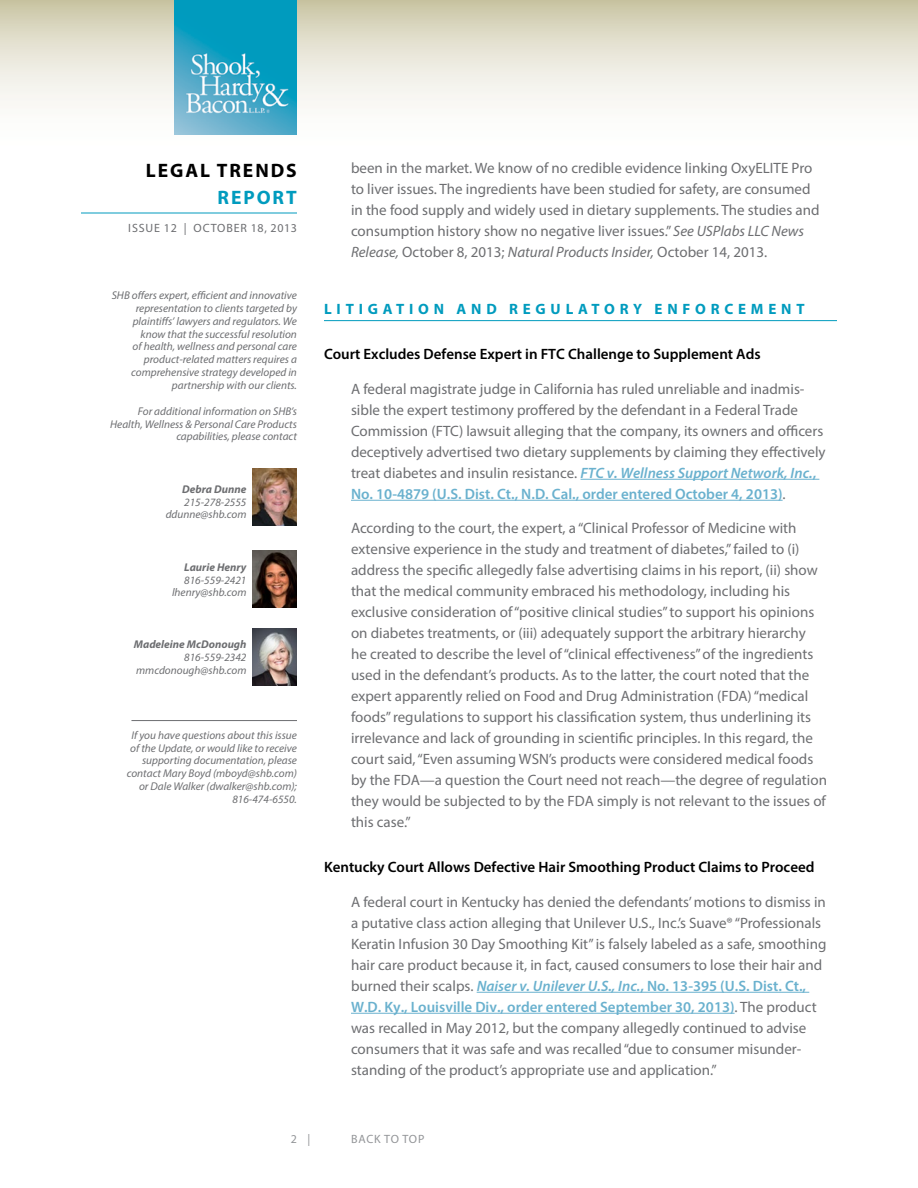
<style>
.page{position:relative;width:918px;height:1188px;background:#fff}
.page>*{position:absolute;margin:0;border:0;box-sizing:border-box;transform-origin:0 0}
.t1{font:700 19.5px "Myriad Pro";letter-spacing:.1em;color:#000}
.t2{font:700 19.5px "Myriad Pro";letter-spacing:.1em;color:#009bbe}
.t3{font:15px/21px "Myriad Pro";color:#6d6e71}
.t4{font:600 15px "Myriad Pro";color:#000}
.t5{font:700 15px "Myriad Pro";letter-spacing:.32em;color:#009bbe}
.t6{font:12px "Myriad Pro";letter-spacing:.07em;color:#6d6e71}
.t7{font:12px "Myriad Pro";letter-spacing:.05em;color:#939598}
.t8{font:italic 11.25px/12.8px "Myriad Pro";color:#6d6e71;text-align:right}
.t9{font:italic 700 11.25px "Myriad Pro";color:#6d6e71}
.s1{font-style:italic}
.s2{font-weight:600;font-style:italic;color:#6ab1ce}
.s3{font-weight:600;color:#6ab1ce}
</style>
<div class="page">
<svg style="left:0;top:0;width:918px;height:135px"></svg>
<hr style="left:81px;top:213px;width:216px;height:1px;background:#009bbe">
<img style="left:175px;top:0;width:122px;height:135px">
<hr style="left:324px;top:320px;width:513px;height:1px;background:#009bbe">
<hr style="left:581px;top:479px;width:238px;height:1px;background:#6ab1ce">
<hr style="left:351px;top:500px;width:432px;height:1px;background:#6ab1ce">
<hr style="left:477px;top:992px;width:332px;height:1px;background:#6ab1ce">
<hr style="left:351px;top:1013px;width:384px;height:1px;background:#6ab1ce">
<hr style="left:131px;top:720px;width:166px;height:1px;background:#6d6e71">
<img style="left:253px;top:468px;width:44px;height:57px">
<img style="left:253px;top:628px;width:44px;height:58px">
<img style="left:253px;top:551px;width:44px;height:57px">
<h1 class="t1" style="left:146px;top:157px;width:152px">LEGAL TRENDS</h1>
<h1 class="t2" style="left:218px;top:184px;width:81px">REPORT</h1>
<p class="t6" style="left:128px;top:221px;width:170px">ISSUE 12 | OCTOBER 18, 2013</p>
<p class="t8" style="left:112px;top:289px;width:187px">SHB offers expert, efficient and innovative representation to clients targeted by plaintiffs’ lawyers and regulators. We know that the successful resolution<br>of health, wellness and personal care product-related matters requires a comprehensive strategy developed in partnership with our clients.</p>
<p class="t8" style="left:110px;top:405px;width:188px">For additional information on SHB’s<br>Health, Wellness &amp; Personal Care Products capabilities, please contact</p>
<p class="t9" style="left:182px;top:482px;width:66px">Debra Dunne</p>
<p class="t8" style="left:166px;top:495px;width:82px">215-278-2555 ddunne@shb.com</p>
<p class="t9" style="left:184px;top:560px;width:64px">Laurie Henry</p>
<p class="t8" style="left:172px;top:573px;width:76px">816-559-2421 lhenry@shb.com</p>
<p class="t9" style="left:134px;top:637px;width:114px">Madeleine McDonough</p>
<p class="t8" style="left:136px;top:651px;width:112px">816-559-2342 mmcdonough@shb.com</p>
<p class="t8" style="left:127px;top:729px;width:172px">If you have questions about this issue of the Update, or would like to receive supporting documentation, please contact Mary Boyd (mboyd@shb.com) or Dale Walker (dwalker@shb.com);<br>816-474-6550.</p>
<p class="t3" style="left:351px;top:157px;width:412px">been in the market. We know of no credible evidence linking OxyELITE</p>
<p class="t3" style="left:351px;top:157px;width:470px;text-indent:441px">Pro to liver issues. The ingredients have been studied for safety, are consumed in the food supply and widely used in dietary supplements. The studies and consumption history show no negative liver issues.” <span class="s1">See USPlabs LLC News Release,</span> October 8, 2013; <span class="s1">Natural Products Insider,</span> October 14, 2013.</p>
<p class="t5" style="left:324px;top:299px;width:26px">L ITIGATION</p>
<p class="t5" style="left:457px;top:299px;width:15px">AND</p>
<p class="t5" style="left:509px;top:299px;width:70px">REG ULATOR</p>
<p class="t5" style="left:633px;top:299px;width:76px">Y EN FORCE</p>
<p class="t5" style="left:751px;top:299px;width:31px">M ENT</p>
<p class="t4" style="left:324px;top:345px;width:438px">Court Excludes Defense Expert in FTC Challenge to Supplement Ads</p>
<p class="t3" style="left:351px;top:378px;width:476px">A federal magistrate judge in California has ruled unreliable and inadmis&shy;sible the expert testimony proffered by the defendant in a Federal Trade Commission (FTC) lawsuit alleging that the company, its owners and officers deceptively advertised two dietary supplements by claiming they effectively treat diabetes and insulin resistance. <span class="s2">FTC v. Wellness Support Network, Inc.</span><span class="s3">, No. 10-4879 (U.S. Dist. Ct., N.D. Cal., order entered October 4, 2013)</span>.</p>
<p class="t3" style="left:351px;top:517px;width:478px">According to the court, the expert, a “Clinical Professor of Medicine with extensive experience in the study and treatment of diabetes,” failed to (i) address the specific allegedly false advertising claims in his report, (ii) show that the medical community embraced his methodology, including his exclusive consideration of “positive clinical studies” to support his opinions on diabetes treatments, or (iii) adequately support the arbitrary hierarchy<br>he created to describe the level of “clinical effectiveness” of the ingredients used in the defendant’s products. As to the latter, the court noted that the expert apparently relied on Food and Drug Administration (FDA) “medical foods” regulations to support his classification system, thus underlining its irrelevance and lack of grounding in scientific principles. I n this regard, the court said, “Even assuming WSN’s products were considered medical foods by the FDA—a question the Court need not reach—the degree of regulation they would be subjected to by the FDA simply is not relevant to the issues of this case.”</p>
<p class="t4" style="left:324px;top:858px;width:492px">Kentucky Court Allows Defective Hair Smoothing Product Claims to Proceed</p>
<p class="t3" style="left:351px;top:891px;width:477px">A federal court in Kentucky has denied the defendants’ motions to dismiss in a putative class action alleging that Unilever U.S., I nc.’s Suave® “Professionals Keratin I nfusion 30 Day Smoothing Kit” is falsely labeled as a safe, smoothing hair care product because it, in fact, caused consumers to lose their hair and burned their scalps. <span class="s2">Naiser v. Unilever U.S., Inc.</span><span class="s3">, No. 13-395 (U.S. Dist. Ct., W.D. Ky., Louisville Div., order entered September 30, 2013)</span>. The product was recalled in May 2012, but the company allegedly continued to advise consumers that it was safe and was recalled “due to consumer misunder&shy;standing of the product’s appropriate use and application.”</p>
<p class="t7" style="left:291px;top:1132px;width:21px">2 |</p>
<p class="t7" style="left:351px;top:1132px;width:75px">back to top</p>
</div>
